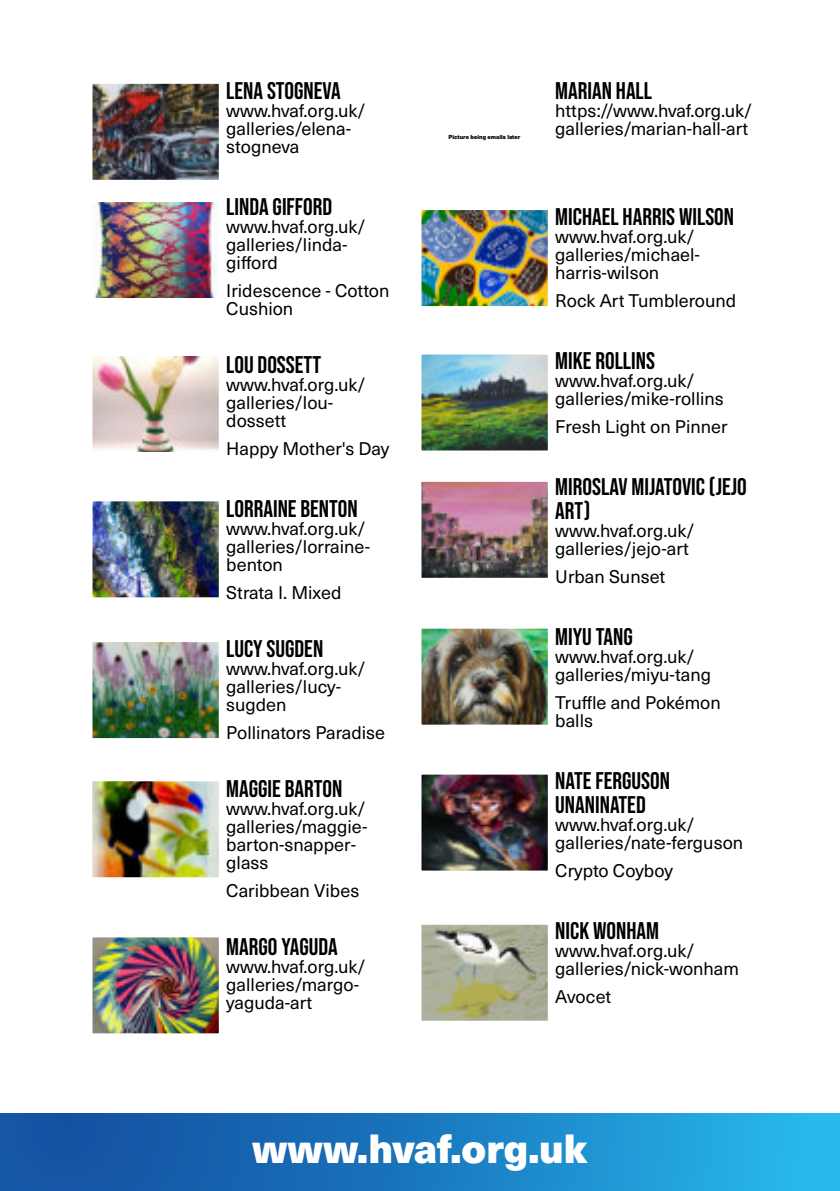
<style>
.page{position:relative;width:840px;height:1191px;background:#fff}
.page>*{position:absolute;margin:0;border:0;box-sizing:border-box;transform-origin:0 0}
.t1{font:900 40px "Neue Haas Unica";color:#fff}
.t2{font:24px/24px "Bebas Neue";color:#000}
.t3{font:18px/18px "Neue Haas Unica";color:#000}
.t4{font:900 5.8px "Neue Haas Unica";color:#000}
</style>
<div class="page">
<div style="left:0;top:1113px;width:839px;height:78px;background:linear-gradient(to right,#114599,#26b6eb)"></div>
<img style="left:422px;top:355px;width:124px;height:94px">
<div style="left:418px;top:351px;width:132px;height:102px;border:3px solid #fff"></div>
<img style="left:93px;top:203px;width:125px;height:94px">
<div style="left:89px;top:199px;width:133px;height:102px;border:3px solid #fff"></div>
<img style="left:422px;top:483px;width:124px;height:94px">
<div style="left:418px;top:479px;width:132px;height:102px;border:3px solid #fff"></div>
<img style="left:93px;top:357px;width:125px;height:94px">
<div style="left:89px;top:353px;width:133px;height:102px;border:3px solid #fff"></div>
<img style="left:422px;top:775px;width:124px;height:94px">
<div style="left:418px;top:771px;width:132px;height:102px;border:3px solid #fff"></div>
<img style="left:422px;top:629px;width:124px;height:94px">
<div style="left:418px;top:625px;width:132px;height:102px;border:3px solid #fff"></div>
<img style="left:93px;top:502px;width:125px;height:94px">
<div style="left:89px;top:498px;width:133px;height:102px;border:3px solid #fff"></div>
<img style="left:93px;top:938px;width:125px;height:94px">
<div style="left:89px;top:934px;width:133px;height:102px;border:3px solid #fff"></div>
<img style="left:422px;top:925px;width:124px;height:94px">
<div style="left:418px;top:921px;width:132px;height:102px;border:3px solid #fff"></div>
<img style="left:93px;top:643px;width:125px;height:94px">
<div style="left:89px;top:639px;width:133px;height:102px;border:3px solid #fff"></div>
<img style="left:93px;top:782px;width:125px;height:94px">
<div style="left:89px;top:778px;width:133px;height:102px;border:3px solid #fff"></div>
<img style="left:422px;top:211px;width:124px;height:94px">
<div style="left:418px;top:207px;width:132px;height:102px;border:3px solid #fff"></div>
<img style="left:93px;top:85px;width:125px;height:94px">
<div style="left:89px;top:81px;width:133px;height:102px;border:3px solid #fff"></div>
<h2 class="t2" style="left:226px;top:80px;width:116px">LENA STOGNEVA</h2>
<p class="t3" style="left:226px;top:104px;width:141px">www.hvaf.org.uk/ galleries/elena&shy;stogneva</p>
<h2 class="t2" style="left:226px;top:196px;width:107px">LINDA GIFFORD</h2>
<p class="t3" style="left:226px;top:220px;width:141px">www.hvaf.org.uk/ galleries/linda&shy;gifford</p>
<p class="t3" style="left:226px;top:284px;width:164px">Iridescence - Cotton<br>Cushion</p>
<h2 class="t2" style="left:226px;top:354px;width:96px">LOU DOSSETT</h2>
<p class="t3" style="left:226px;top:378px;width:141px">www.hvaf.org.uk/ galleries/lou&shy;dossett</p>
<p class="t3" style="left:226px;top:442px;width:164px">Happy Mother's Day</p>
<h2 class="t2" style="left:226px;top:498px;width:133px">LORRAINE BENTON</h2>
<p class="t3" style="left:226px;top:522px;width:145px">www.hvaf.org.uk/ galleries/lorraine&shy;benton</p>
<p class="t3" style="left:226px;top:586px;width:117px">Strata I. Mixed</p>
<h2 class="t2" style="left:226px;top:638px;width:98px">LUCY SUGDEN</h2>
<p class="t3" style="left:226px;top:662px;width:141px">www.hvaf.org.uk/ galleries/lucy&shy;sugden</p>
<p class="t3" style="left:226px;top:726px;width:160px">Pollinators Paradise</p>
<h2 class="t2" style="left:226px;top:778px;width:117px">MAGGIE BARTON</h2>
<p class="t3" style="left:226px;top:802px;width:143px">www.hvaf.org.uk/ galleries/maggie&shy;barton-snapper&shy;glass</p>
<p class="t3" style="left:226px;top:884px;width:134px">Caribbean Vibes</p>
<h2 class="t2" style="left:226px;top:936px;width:113px">MARGO YAGUDA</h2>
<p class="t3" style="left:226px;top:960px;width:141px">www.hvaf.org.uk/ galleries/margo&shy;yaguda-art</p>
<p class="t4" style="left:448px;top:135px;width:73px">Picture being emails later</p>
<h2 class="t2" style="left:555px;top:80px;width:98px">MARIAN HALL</h2>
<p class="t3" style="left:555px;top:104px;width:198px">https://www.hvaf.org.uk/ galleries/marian-hall-art</p>
<h2 class="t2" style="left:555px;top:206px;width:180px">MICHAEL HARRIS WILSON</h2>
<p class="t3" style="left:555px;top:230px;width:146px">www.hvaf.org.uk/ galleries/michael&shy;harris-wilson</p>
<p class="t3" style="left:555px;top:294px;width:182px">Rock Art Tumbleround</p>
<h2 class="t2" style="left:555px;top:350px;width:101px">MIKE ROLLINS</h2>
<p class="t3" style="left:555px;top:374px;width:170px">www.hvaf.org.uk/ galleries/mike-rollins</p>
<p class="t3" style="left:555px;top:420px;width:174px">Fresh Light on Pinner</p>
<h2 class="t2" style="left:555px;top:476px;width:193px">MIROSLAV MĲATOVIC (JEJO<br>ART)</h2>
<p class="t3" style="left:555px;top:524px;width:141px">www.hvaf.org.uk/ galleries/jejo-art</p>
<p class="t3" style="left:555px;top:570px;width:111px">Urban Sunset</p>
<h2 class="t2" style="left:555px;top:626px;width:79px">MIYU TANG</h2>
<p class="t3" style="left:555px;top:650px;width:157px">www.hvaf.org.uk/ galleries/miyu-tang</p>
<p class="t3" style="left:555px;top:696px;width:167px">Truffle and Pokémon balls</p>
<h2 class="t2" style="left:555px;top:770px;width:116px">NATE FERGUSON<br>UNANINATED</h2>
<p class="t3" style="left:555px;top:818px;width:189px">www.hvaf.org.uk/ galleries/nate-ferguson</p>
<p class="t3" style="left:555px;top:864px;width:119px">Crypto Coyboy</p>
<h2 class="t2" style="left:555px;top:920px;width:105px">NICK WONHAM</h2>
<p class="t3" style="left:555px;top:944px;width:185px">www.hvaf.org.uk/ galleries/nick-wonham</p>
<p class="t3" style="left:555px;top:990px;width:57px">Avocet</p>
<h1 class="t1" style="left:252px;top:1132px;width:336px">www.hvaf.org.uk</h1>
</div>
